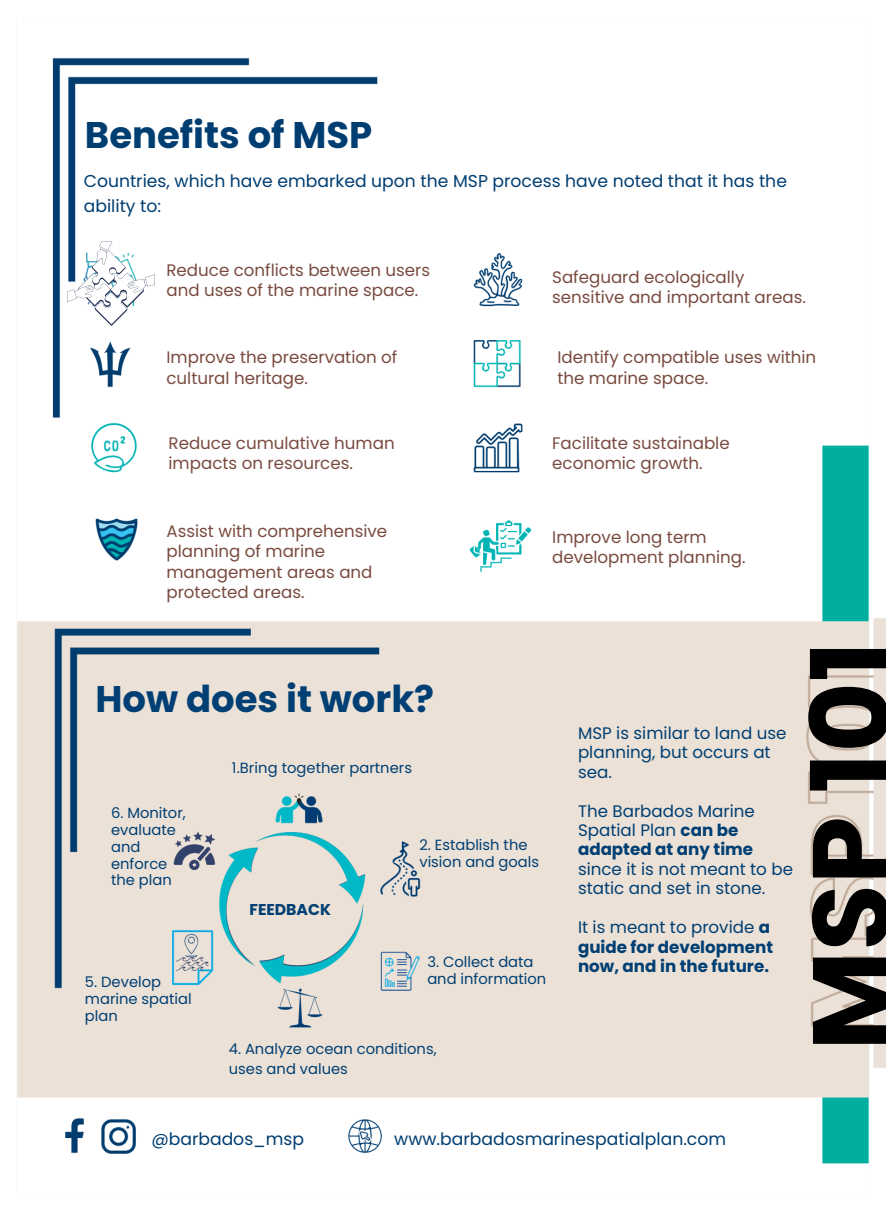
<style>
.page{position:relative;width:886px;height:1210px;background:#fff}
.page>*{position:absolute;margin:0;border:0;box-sizing:border-box;transform-origin:0 0}
.t1{font:700 108.45px "Poppins";color:#000}
.t2{font:700 37.12px "Poppins";color:#003f73}
.t3{font:700 37.12px "Poppins";color:#003e72}
.t4{font:17.1px/25.2px "Poppins";color:#003e72}
.t5{font:16.65px/20.2px "Poppins";color:#794b40}
.t6{font:16.65px/19.6px "Poppins";color:#003f73}
.t7{font:700 16.65px/19.6px "Poppins";color:#003f73}
.t8{font:700 15.75px "Poppins";color:#003f73}
.t9{font:14.62px/16.9px "Poppins";color:#003f73}
.s1{font-weight:700}
.s2{font-weight:400}
</style>
<div class="page">
<img style="left:17px;top:58px;width:853px;height:1106px">
<img style="left:795px;top:607px;width:91px;height:471px">
<svg style="left:67px;top:242px;width:88px;height:84px"></svg>
<p class="t3" style="left:85px;top:109px;width:289px">Benefits of MSP</p>
<h4 class="t4" style="left:84px;top:168px;width:705px">Countries, which have embarked upon the MSP process have noted that it has the ability to:</h4>
<h4 class="t5" style="left:166px;top:260px;width:265px">Reduce conflicts between users and uses of the marine space.</h4>
<h2 class="t5" style="left:552px;top:267px;width:255px">Safeguard ecologically sensitive and important areas.</h2>
<h4 class="t5" style="left:166px;top:347px;width:232px">Improve the preservation of cultural heritage.</h4>
<h4 class="t5" style="left:557px;top:347px;width:260px">Identify compatible uses within the marine space.</h4>
<p class="t5" style="left:169px;top:433px;width:228px">Reduce cumulative human impacts on resources.</p>
<h4 class="t5" style="left:552px;top:433px;width:179px">Facilitate sustainable economic growth.</h4>
<h4 class="t5" style="left:166px;top:521px;width:222px">Assist with comprehensive planning of marine management areas and protected areas.</h4>
<h4 class="t5" style="left:552px;top:527px;width:195px">Improve long term development planning.</h4>
<p class="t2" style="left:96px;top:673px;width:340px">How does it work?</p>
<h3 class="t9" style="left:111px;top:804px;width:76px">6. Monitor, evaluate and enforce the plan</h3>
<p class="t9" style="left:85px;top:973px;width:78px">5. Develop</p>
<p class="t9" style="left:85px;top:990px;width:108px">marine spatial</p>
<p class="t9" style="left:85px;top:1007px;width:34px">plan</p>
<p class="t9" style="left:232px;top:760px;width:182px">1.Bring together partners</p>
<p class="t8" style="left:249px;top:899px;width:83px">FEEDBACK</p>
<p class="t9" style="left:419px;top:836px;width:121px">2. Establish the vision and goals</p>
<p class="t9" style="left:427px;top:954px;width:120px">3. Collect data and information</p>
<h4 class="t9" style="left:229px;top:1040px;width:209px">4. Analyze ocean conditions,</h4>
<h4 class="t9" style="left:229px;top:1061px;width:121px">uses and values</h4>
<h4 class="t6" style="left:578px;top:723px;width:210px">MSP is similar to land use planning, but occurs at sea.</h4>
<h4 class="t6" style="left:578px;top:801px;width:217px">The Barbados Marine<br>Spatial Plan <span class="s1">can be adapted at any time </span>since it is not meant to be static and set in stone.</h4>
<h4 class="t7" style="left:578px;top:918px;width:197px"><span class="s2">It is meant to provide</span> a guide for development now, and in the future.</h4>
<h1 class="t1" style="left:775px;top:1051px;width:411px;rotate:-90deg">MSP 101</h1>
<h4 class="t4" style="left:151px;top:1126px;width:154px">@barbados_msp</h4>
<h4 class="t4" style="left:394px;top:1126px;width:333px">www.barbadosmarinespatialplan.com</h4>
</div>
